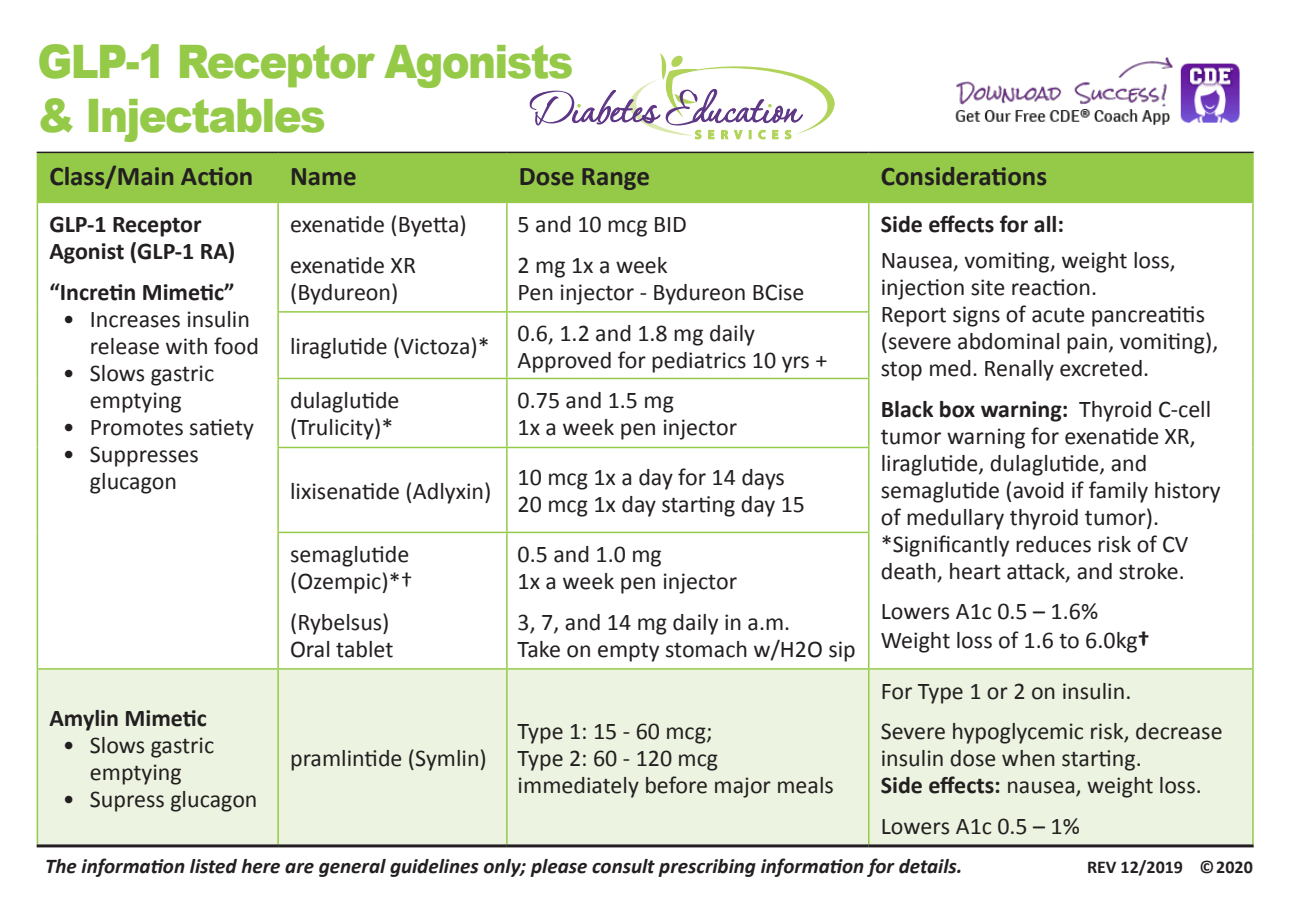
<style>
.page{position:relative;width:1296px;height:918px;background:#fff}
.page>*{position:absolute;margin:0;border:0;box-sizing:border-box;transform-origin:0 0}
.t1{font:900 46.2px "Arial";letter-spacing:-.04em;color:#95ca49;scale:.91 1}
.t2{font:700 27px "Calibri";color:#231f20}
.Bullets{font:24px/27px "Calibri";color:#231f20}
.t3{font:700 24px/27px "Calibri";color:#231f20}
.Bullets-2{font:italic 700 21px "Calibri";color:#231f20}
.Bullets-3{font:700 18px "Calibri";color:#231f20}
.s1{font-weight:700}
</style>
<div class="page">
<div style="left:38px;top:153px;width:1214px;height:49px;background:#95ca49"></div>
<div style="left:38px;top:670px;width:1214px;height:174px;background:#ecf4e1"></div>
<hr style="left:37px;top:202px;width:241px;height:1px;background:#95ca49">
<hr style="left:278px;top:202px;width:229px;height:1px;background:#95ca49">
<hr style="left:507px;top:202px;width:362px;height:1px;background:#95ca49">
<hr style="left:869px;top:202px;width:385px;height:1px;background:#95ca49">
<hr style="left:37px;top:152px;width:241px;height:1px;background:#231f20">
<hr style="left:278px;top:152px;width:229px;height:1px;background:#231f20">
<hr style="left:507px;top:152px;width:362px;height:1px;background:#231f20">
<hr style="left:869px;top:152px;width:385px;height:1px;background:#231f20">
<hr style="left:277px;top:532px;width:230px;height:1px;background:#95ca49">
<hr style="left:507px;top:532px;width:363px;height:1px;background:#95ca49">
<hr style="left:37px;top:668px;width:241px;height:2px;background:#95ca49">
<hr style="left:37px;top:670px;width:1px;height:174px;background:#95ca49">
<hr style="left:278px;top:668px;width:229px;height:2px;background:#95ca49">
<hr style="left:277px;top:670px;width:2px;height:174px;background:#95ca49">
<hr style="left:507px;top:668px;width:362px;height:2px;background:#95ca49">
<hr style="left:506px;top:670px;width:2px;height:174px;background:#95ca49">
<hr style="left:869px;top:668px;width:385px;height:2px;background:#95ca49">
<hr style="left:868px;top:670px;width:2px;height:174px;background:#95ca49">
<hr style="left:1252px;top:670px;width:2px;height:174px;background:#95ca49">
<hr style="left:37px;top:844px;width:241px;height:3px;background:#231f20">
<hr style="left:278px;top:844px;width:229px;height:3px;background:#231f20">
<hr style="left:507px;top:844px;width:362px;height:3px;background:#231f20">
<hr style="left:869px;top:844px;width:385px;height:3px;background:#231f20">
<hr style="left:37px;top:153px;width:1px;height:49px;background:#95ca49">
<hr style="left:277px;top:153px;width:2px;height:49px;background:#95ca49">
<hr style="left:506px;top:153px;width:2px;height:49px;background:#95ca49">
<hr style="left:868px;top:153px;width:2px;height:49px;background:#95ca49">
<hr style="left:1252px;top:153px;width:2px;height:49px;background:#95ca49">
<hr style="left:37px;top:203px;width:1px;height:109px;background:#95ca49">
<hr style="left:37px;top:312px;width:1px;height:66px;background:#95ca49">
<hr style="left:37px;top:378px;width:1px;height:69px;background:#95ca49">
<hr style="left:37px;top:447px;width:1px;height:85px;background:#95ca49">
<hr style="left:37px;top:532px;width:1px;height:136px;background:#95ca49">
<hr style="left:277px;top:203px;width:2px;height:108px;background:#95ca49">
<hr style="left:277px;top:313px;width:2px;height:65px;background:#95ca49">
<hr style="left:277px;top:379px;width:2px;height:68px;background:#95ca49">
<hr style="left:277px;top:448px;width:2px;height:84px;background:#95ca49">
<hr style="left:277px;top:533px;width:2px;height:135px;background:#95ca49">
<hr style="left:506px;top:203px;width:2px;height:108px;background:#95ca49">
<hr style="left:506px;top:313px;width:2px;height:65px;background:#95ca49">
<hr style="left:506px;top:379px;width:2px;height:68px;background:#95ca49">
<hr style="left:506px;top:448px;width:2px;height:84px;background:#95ca49">
<hr style="left:506px;top:533px;width:2px;height:135px;background:#95ca49">
<hr style="left:868px;top:203px;width:2px;height:108px;background:#95ca49">
<hr style="left:868px;top:313px;width:2px;height:65px;background:#95ca49">
<hr style="left:868px;top:379px;width:2px;height:68px;background:#95ca49">
<hr style="left:868px;top:448px;width:2px;height:84px;background:#95ca49">
<hr style="left:868px;top:533px;width:2px;height:135px;background:#95ca49">
<hr style="left:1252px;top:203px;width:2px;height:109px;background:#95ca49">
<hr style="left:1252px;top:312px;width:2px;height:66px;background:#95ca49">
<hr style="left:1252px;top:378px;width:2px;height:69px;background:#95ca49">
<hr style="left:1252px;top:447px;width:2px;height:85px;background:#95ca49">
<hr style="left:1252px;top:532px;width:2px;height:136px;background:#95ca49">
<hr style="left:277px;top:311px;width:230px;height:2px;background:#95ca49">
<hr style="left:277px;top:378px;width:230px;height:1px;background:#95ca49">
<hr style="left:277px;top:447px;width:230px;height:1px;background:#95ca49">
<hr style="left:507px;top:311px;width:363px;height:2px;background:#95ca49">
<hr style="left:507px;top:378px;width:363px;height:1px;background:#95ca49">
<hr style="left:507px;top:447px;width:363px;height:1px;background:#95ca49">
<svg style="left:530px;top:53px;width:305px;height:86px"></svg>
<img style="left:955px;top:57px;width:285px;height:68px">
<p class="t1" style="left:38px;top:28px;width:591px">GLP-1 Receptor Agonists</p>
<p class="t1" style="left:38px;top:82px;width:318px">&amp; Injectables</p>
<p class="t2" style="left:49px;top:158px;width:206px">Class/Main Action</p>
<p class="t2" style="left:290px;top:158px;width:68px">Name</p>
<p class="t2" style="left:519px;top:158px;width:133px">Dose Range</p>
<p class="t2" style="left:881px;top:158px;width:168px">Considerations</p>
<p class="t3" style="left:49px;top:211px;width:188px">GLP-1 Receptor<br>Agonist (GLP-1 RA)</p>
<p class="t3" style="left:49px;top:278px;width:187px">“Incretin Mimetic”</p>
<p class="Bullets" style="left:90px;top:305px;width:171px;text-indent:-27px">• Increases insulin release with food</p>
<p class="Bullets" style="left:63px;top:359px;width:153px;text-align:center">• Slows gastric emptying</p>
<p class="Bullets" style="left:63px;top:413px;width:193px">• Promotes satiety</p>
<p class="Bullets" style="left:63px;top:440px;width:137px;text-align:center">• Suppresses glucagon</p>
<p class="Bullets" style="left:290px;top:211px;width:178px">exenatide (Byetta)</p>
<p class="Bullets" style="left:290px;top:251px;width:127px">exenatide XR (Bydureon)</p>
<p class="t3" style="left:881px;top:211px;width:185px">Side effects for all:</p>
<p class="Bullets" style="left:881px;top:247px;width:297px">Nausea, vomiting, weight loss, injection site reaction.</p>
<p class="Bullets" style="left:881px;top:301px;width:339px">Report signs of acute pancreatitis (severe abdominal pain, vomiting), stop med. Renally excreted.</p>
<p class="Bullets" style="left:881px;top:395px;width:342px"><span class="s1">Black box warning:</span> Thyroid C-cell tumor warning for exenatide XR, liraglutide, dulaglutide, and semaglutide (avoid if family history of medullary thyroid tumor).</p>
<p class="Bullets" style="left:881px;top:530px;width:309px">*Significantly reduces risk of CV death, heart attack, and stroke.</p>
<p class="Bullets" style="left:881px;top:598px;width:219px">Lowers A1c 0.5 – 1.6%</p>
<p class="Bullets" style="left:881px;top:626px;width:270px">Weight loss of 1.6 to 6.0kg<span class="s1">†</span></p>
<p class="Bullets" style="left:518px;top:211px;width:171px">5 and 10 mcg BID</p>
<p class="Bullets" style="left:518px;top:251px;width:152px">2 mg 1x a week</p>
<p class="Bullets" style="left:518px;top:278px;width:288px">Pen injector - Bydureon BCise</p>
<p class="Bullets" style="left:518px;top:319px;width:239px">0.6, 1.2 and 1.8 mg daily</p>
<p class="Bullets" style="left:518px;top:346px;width:311px">Approved for pediatrics 10 yrs +</p>
<p class="Bullets" style="left:290px;top:333px;width:201px">liraglutide (Victoza)*</p>
<p class="Bullets" style="left:290px;top:387px;width:111px">dulaglutide (Trulicity)*</p>
<p class="Bullets" style="left:518px;top:387px;width:221px">0.75 and 1.5 mg<br>1x a week pen injector</p>
<p class="Bullets" style="left:518px;top:464px;width:269px">10 mcg 1x a day for 14 days</p>
<p class="Bullets" style="left:518px;top:491px;width:289px">20 mcg 1x day starting day 15</p>
<p class="Bullets" style="left:290px;top:478px;width:203px">lixisenatide (Adlyxin)</p>
<p class="Bullets" style="left:290px;top:541px;width:124px">semaglutide (Ozempic)*†</p>
<p class="Bullets" style="left:290px;top:609px;width:101px">(Rybelsus)</p>
<p class="Bullets" style="left:290px;top:636px;width:105px">Oral tablet</p>
<p class="Bullets" style="left:518px;top:541px;width:146px">0.5 and 1.0 mg</p>
<p class="Bullets" style="left:518px;top:568px;width:221px">1x a week pen injector</p>
<p class="Bullets" style="left:518px;top:609px;width:274px">3, 7, and 14 mg daily in a.m.</p>
<p class="Bullets" style="left:518px;top:636px;width:340px">Take on empty stomach w/H2O sip</p>
<p class="t3" style="left:49px;top:704px;width:159px">Amylin Mimetic</p>
<p class="Bullets" style="left:63px;top:732px;width:153px;text-align:center">• Slows gastric emptying</p>
<p class="Bullets" style="left:63px;top:786px;width:196px">• Supress glucagon</p>
<p class="Bullets" style="left:290px;top:745px;width:198px">pramlintide (Symlin)</p>
<p class="Bullets" style="left:518px;top:718px;width:202px">Type 1: 15 - 60 mcg;<br>Type 2: 60 - 120 mcg</p>
<p class="Bullets" style="left:518px;top:772px;width:318px">immediately before major meals</p>
<p class="Bullets" style="left:881px;top:678px;width:252px">For Type 1 or 2 on insulin.</p>
<p class="Bullets" style="left:881px;top:718px;width:343px">Severe hypoglycemic risk, decrease insulin dose when starting.</p>
<p class="Bullets" style="left:881px;top:772px;width:323px"><span class="s1">Side effects:</span> nausea, weight loss.</p>
<p class="Bullets" style="left:881px;top:813px;width:201px">Lowers A1c 0.5 – 1%</p>
<p class="Bullets-2" style="left:45px;top:853px;width:919px">The information listed here are general guidelines only; please consult prescribing information for details.</p>
<p class="Bullets-3" style="left:1087px;top:855px;width:167px">REV 12/2019 © 2020</p>
</div>
